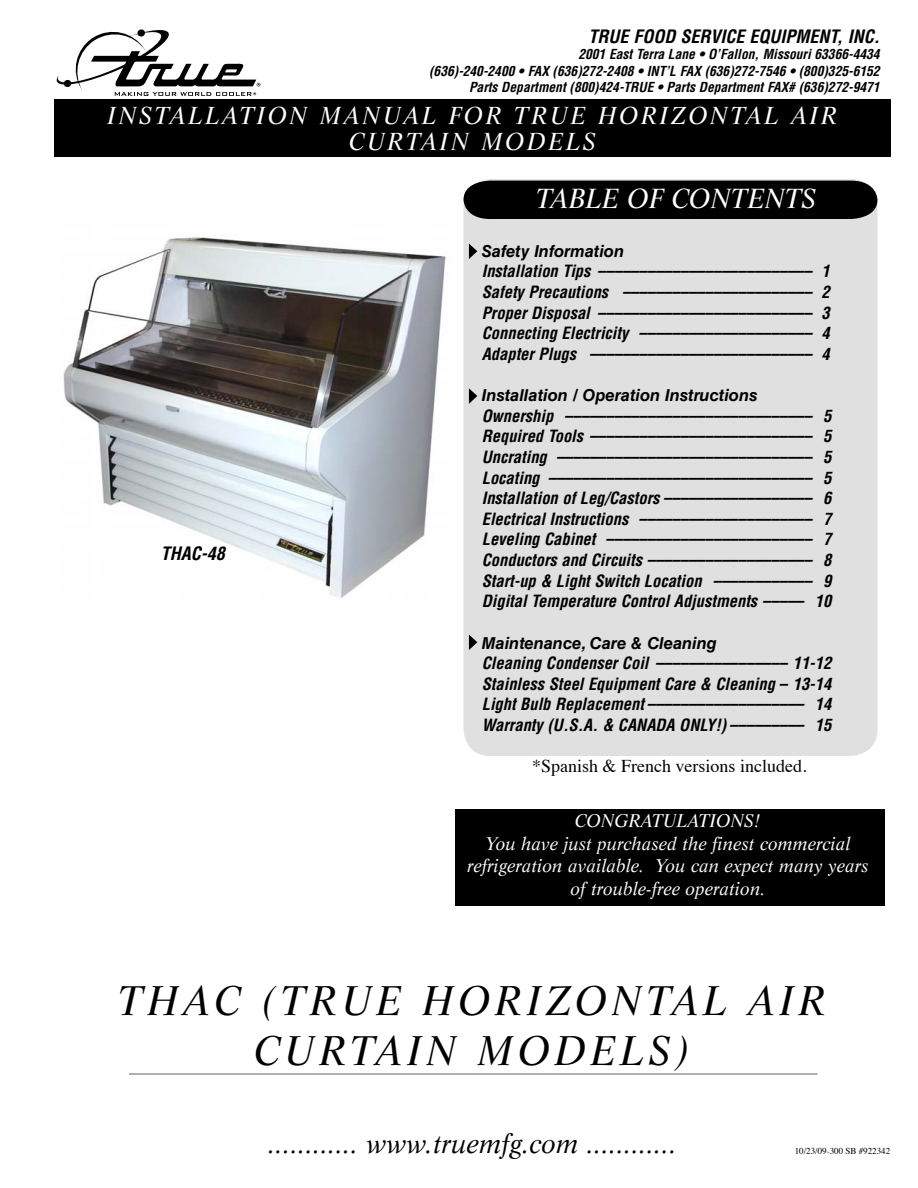
<style>
.page{position:relative;width:918px;height:1188px;background:#fff}
.page>*{position:absolute;margin:0;border:0;box-sizing:border-box;transform-origin:0 0}
.t1{font:italic 40.5px/49.5px "Life";letter-spacing:.1em;color:#000;text-align:center}
.t2{font:italic 27px "Life";color:#000}
.t3{font:italic 27px "Life";color:#fff}
.t4{font:italic 24px/25.5px "Life";letter-spacing:.1em;color:#fff;text-align:center}
.t5{font:italic 18px/22.5px "Life";color:#fff;text-align:center}
.t6{font:italic 700 condensed 18px "Helvetica LT Std";color:#000}
.t7{font:18px "Times";color:#000}
.t8{font:italic 700 condensed 16.5px/20.7px "Helvetica LT Std";color:#000;text-align:justify}
.t9{font:italic 700 16.5px "Helvetica LT Std";color:#000}
.t10{font:italic 700 condensed 13.5px/16.2px "Helvetica LT Std";color:#000;text-align:right}
.t11{font:9px "Times";color:#000}
.s1{color:#fff}
</style>
<div class="page">
<div style="left:54px;top:99px;width:837px;height:57px;background:#000"></div>
<hr style="left:129px;top:1073px;width:689px;height:2px;background:#959595">
<div style="left:455px;top:809px;width:430px;height:97px;background:#000"></div>
<div style="left:464px;top:179px;width:414px;height:577px;background:#e0e0e0;border-radius:27px"></div>
<div style="left:464px;top:181px;width:414px;height:38px;background:#000"></div>
<svg style="left:469px;top:244px;width:8px;height:15px"></svg>
<svg style="left:469px;top:388px;width:8px;height:16px"></svg>
<svg style="left:469px;top:635px;width:8px;height:15px"></svg>
<img style="left:63px;top:236px;width:383px;height:363px">
<svg style="left:56px;top:29px;width:204px;height:67px"></svg>
<p class="t6" style="left:589px;top:30px;width:293px">TRUE FOOD SERVICE EQUIPMENT, INC.</p>
<p class="t10" style="left:429px;top:48px;width:452px">2001 East Terra Lane • O’Fallon, Missouri 63366-4434<br>(636)-240-2400 • FAX (636)272-2408 • INT’L FAX (636)272-7546 • (800)325-6152<br>Parts Department (800)424-TRUE • Parts Department FAX# (636)272-9471</p>
<h3 class="t4" style="left:107px;top:105px;width:731px">INSTALLATION MANUAL FOR TRUE HORIZONTAL AIR<br>CURTAIN MODELS</h3>
<p class="t6" style="left:161px;top:547px;width:66px">THAC-48</p>
<h2 class="t3" style="left:536px;top:187px;width:282px">TABLE OF CONTENTS</h2>
<p class="t9" style="left:482px;top:245px;width:144px">Safety Information</p>
<p class="t8" style="left:482px;top:263px;width:350px">Installation Tips –––––––––––––––––––––––––– 1<br>Safety Precautions ––––––––––––––––––––––– 2<br>Proper Disposal –––––––––––––––––––––––––– 3<br>Connecting Electricity ––––––––––––––––––––– 4<br>Adapter Plugs ––––––––––––––––––––––––––– 4</p>
<p class="t9" style="left:482px;top:389px;width:277px">Installation / Operation Instructions</p>
<p class="t8" style="left:482px;top:407px;width:351px">Ownership –––––––––––––––––––––––––––––– 5<br>Required Tools ––––––––––––––––––––––––––– 5<br>Uncrating ––––––––––––––––––––––––––––––– 5<br>Locating –––––––––––––––––––––––––––––––– 5<br>Installation of Leg/Castors –––––––––––––––––– 6<br>Electrical Instructions ––––––––––––––––––––– 7<br>Leveling Cabinet ––––––––––––––––––––––––– 7<br>Conductors and Circuits –––––––––––––––––––– 8<br>Start-up &amp; Light Switch Location –––––––––––– 9<br>Digital Temperature Control Adjustments ––––– 10</p>
<p class="t9" style="left:482px;top:637px;width:237px">Maintenance, Care &amp; Cleaning</p>
<p class="t8" style="left:482px;top:654px;width:351px">Cleaning Condenser Coil –––––––––––––––– 11-12<br>Stainless Steel Equipment Care &amp; Cleaning – 13-14<br>Light Bulb Replacement ––––––––––––––––––– 14<br>Warranty (U.S.A. &amp; CANADA ONLY!) ––––––––– 15</p>
<p class="t7" style="left:532px;top:759px;width:276px">*Spanish &amp; French versions included.</p>
<p class="t5" style="left:467px;top:811px;width:403px">CONGRATULATIONS!<br>You have just purchased the finest commercial refrigeration available. You can expect many years of trouble-free operation.</p>
<h1 class="t1" style="left:118px;top:980px;width:710px">THAC (TRUE HORIZONTAL AIR<br>CURTAIN MODELS)</h1>
<h2 class="t2" style="left:268px;top:1133px;width:410px">............ www.truemfg.com ............</h2>
<p class="t11" style="left:790px;top:1147px;width:102px"><span class="s1">3</span>10/23/09-300 SB #922342</p>
</div>
